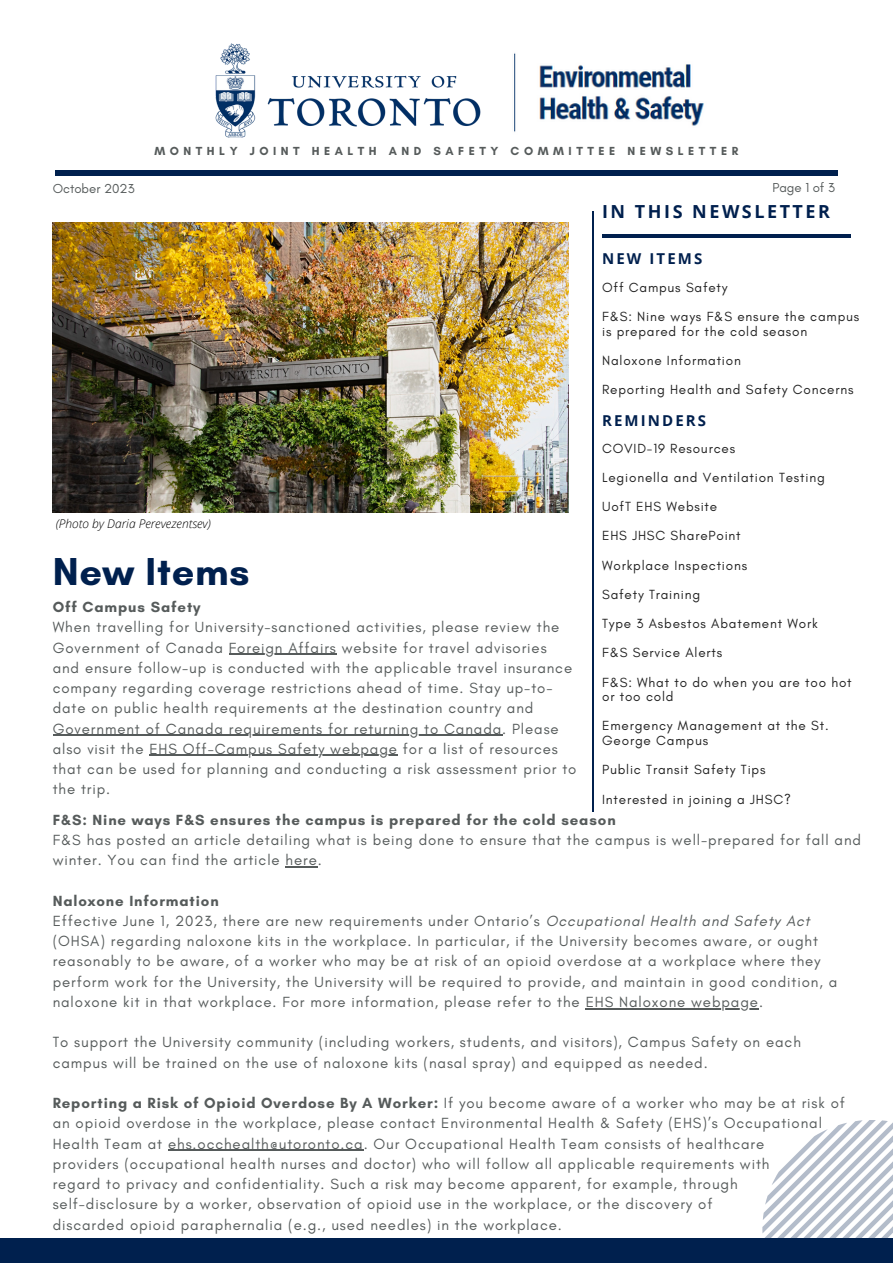
<style>
.page{position:relative;width:893px;height:1264px;background:#fff}
.page>*{position:absolute;margin:0;border:0;box-sizing:border-box;transform-origin:0 0}
.t1{font:700 39.6px "Glacial Indifference";letter-spacing:.02em;color:#00204e}
.t2{font:700 18px "Open Sans";letter-spacing:.14em;color:#00204e}
.t3{font:15px/20.2px "Glacial Indifference";letter-spacing:.06em;color:#565b5b}
.t4{font:700 15px "Glacial Indifference";letter-spacing:.06em;color:#565b5b}
.t5{font:700 15px "Open Sans";letter-spacing:.14em;color:#00204e}
.t6{font:13.5px/14.5px "Glacial Indifference";letter-spacing:.06em;color:#222}
.t7{font:13.2px "Glacial Indifference";color:#565b5b}
.t8{font:italic 300 12px "Open Sans";color:#000}
.t9{font:700 11.85px "Glacial Indifference";letter-spacing:.38em;color:#565b5b}
.s1{font-style:italic}
.s2{font-weight:700}
</style>
<div class="page">
<svg style="left:762px;top:1120px;width:130px;height:117px"></svg>
<div style="left:55px;top:170px;width:782px;height:6px;background:#00204e"></div>
<div style="left:0;top:1237px;width:892px;height:25px;background:#00204e"></div>
<hr style="left:602px;top:234px;width:248px;height:3px;background:#00204e">
<img style="left:539px;top:64px;width:165px;height:62px">
<img style="left:215px;top:43px;width:301px;height:95px">
<hr style="left:592px;top:211px;width:2px;height:600px;background:#00204e">
<img style="left:53px;top:223px;width:516px;height:290px">
<hr style="left:229px;top:653px;width:108px;height:2px;background:#565b5b">
<hr style="left:53px;top:734px;width:449px;height:1px;background:#565b5b">
<hr style="left:149px;top:755px;width:249px;height:1px;background:#565b5b">
<hr style="left:285px;top:866px;width:33px;height:1px;background:#565b5b">
<hr style="left:585px;top:1007px;width:174px;height:2px;background:#565b5b">
<hr style="left:168px;top:1149px;width:195px;height:1px;background:#565b5b">
<p class="t9" style="left:154px;top:144px;width:585px">MONTHLY JOINT HEALTH AND SAFETY COMMITTEE NEWSLETTER</p>
<p class="t7" style="left:53px;top:180px;width:83px">October 2023</p>
<p class="t7" style="left:772px;top:180px;width:64px">Page 1 of 3</p>
<p class="t2" style="left:602px;top:198px;width:229px">IN THIS NEWSLETTER</p>
<p class="t5" style="left:602px;top:248px;width:102px">NEW ITEMS</p>
<p class="t6" style="left:602px;top:280px;width:127px">Off Campus Safety</p>
<p class="t6" style="left:602px;top:309px;width:259px">F&amp;S: Nine ways F&amp;S ensure the campus is prepared for the cold season</p>
<p class="t6" style="left:602px;top:353px;width:140px">Naloxone Information</p>
<p class="t6" style="left:602px;top:382px;width:253px">Reporting Health and Safety Concerns</p>
<p class="t8" style="left:56px;top:515px;width:157px">(Photo by Daria Perevezentsev)</p>
<p class="t1" style="left:53px;top:547px;width:198px">New Items</p>
<p class="t4" style="left:53px;top:598px;width:149px">Off Campus Safety</p>
<p class="t3" style="left:53px;top:617px;width:525px">When travelling for University-sanctioned activities, please review the Government of Canada Foreign Affairs website for travel advisories and ensure follow-up is conducted with the applicable travel insurance company regarding coverage restrictions ahead of time. Stay up-to&shy;date on public health requirements at the destination country and Government of Canada requirements for returning to Canada. Please also visit the EHS Off-Campus Safety webpage for a list of resources that can be used for planning and conducting a risk assessment prior to the trip.</p>
<p class="t5" style="left:602px;top:410px;width:105px">REMINDERS</p>
<p class="t6" style="left:602px;top:440px;width:134px">COVID-19 Resources</p>
<p class="t6" style="left:602px;top:470px;width:224px">Legionella and Ventilation Testing</p>
<p class="t6" style="left:602px;top:499px;width:117px">UofT EHS Website</p>
<p class="t6" style="left:602px;top:528px;width:140px">EHS JHSC SharePoint</p>
<p class="t6" style="left:602px;top:557px;width:146px">Workplace Inspections</p>
<p class="t6" style="left:602px;top:587px;width:100px">Safety Training</p>
<p class="t6" style="left:602px;top:616px;width:217px">Type 3 Asbestos Abatement Work</p>
<p class="t6" style="left:602px;top:645px;width:121px">F&amp;S Service Alerts</p>
<p class="t6" style="left:602px;top:674px;width:251px">F&amp;S: What to do when you are too hot or too cold</p>
<p class="t6" style="left:602px;top:718px;width:228px">Emergency Management at the St.<br>George Campus</p>
<p class="t6" style="left:602px;top:762px;width:165px">Public Transit Safety Tips</p>
<p class="t6" style="left:602px;top:791px;width:190px">Interested in joining a JHSC?</p>
<p class="t4" style="left:53px;top:810px;width:564px">F&amp;S: Nine ways F&amp;S ensures the campus is prepared for the cold season</p>
<p class="t3" style="left:53px;top:829px;width:809px">F&amp;S has posted an article detailing what is being done to ensure that the campus is well-prepared for fall and winter. You can find the article here.</p>
<p class="t4" style="left:53px;top:891px;width:167px">Naloxone Information</p>
<p class="t3" style="left:53px;top:910px;width:786px">Effective June 1, 2023, there are new requirements under Ontario’s <span class="s1">Occupational Health and Safety Act </span>(OHSA) regarding naloxone kits in the workplace. In particular, if the University becomes aware, or ought reasonably to be aware, of a worker who may be at risk of an opioid overdose at a workplace where they perform work for the University, the University will be required to provide, and maintain in good condition, a naloxone kit in that workplace. For more information, please refer to the EHS Naloxone webpage.</p>
<p class="t3" style="left:53px;top:1031px;width:749px">To support the University community (including workers, students, and visitors), Campus Safety on each</p>
<p class="t3" style="left:53px;top:1052px;width:656px">campus will be trained on the use of naloxone kits (nasal spray) and equipped as needed.</p>
<p class="t3" style="left:53px;top:1092px;width:793px"><span class="s2">Reporting a Risk of Opioid Overdose By A Worker:</span> If you become aware of a worker who may be at risk of an opioid overdose in the workplace, please contact Environmental Health &amp; Safety (EHS)’s Occupational<br>Health Team at ehs.occhealth@utoronto.ca. Our Occupational Health Team consists of healthcare</p>
<p class="t3" style="left:53px;top:1153px;width:718px">providers (occupational health nurses and doctor) who will follow all applicable requirements with</p>
<p class="t3" style="left:53px;top:1173px;width:686px">regard to privacy and confidentiality. Such a risk may become apparent, for example, through</p>
<p class="t3" style="left:53px;top:1193px;width:661px">self-disclosure by a worker, observation of opioid use in the workplace, or the discovery of</p>
<p class="t3" style="left:53px;top:1214px;width:510px">discarded opioid paraphernalia (e.g., used needles) in the workplace.</p>
</div>
